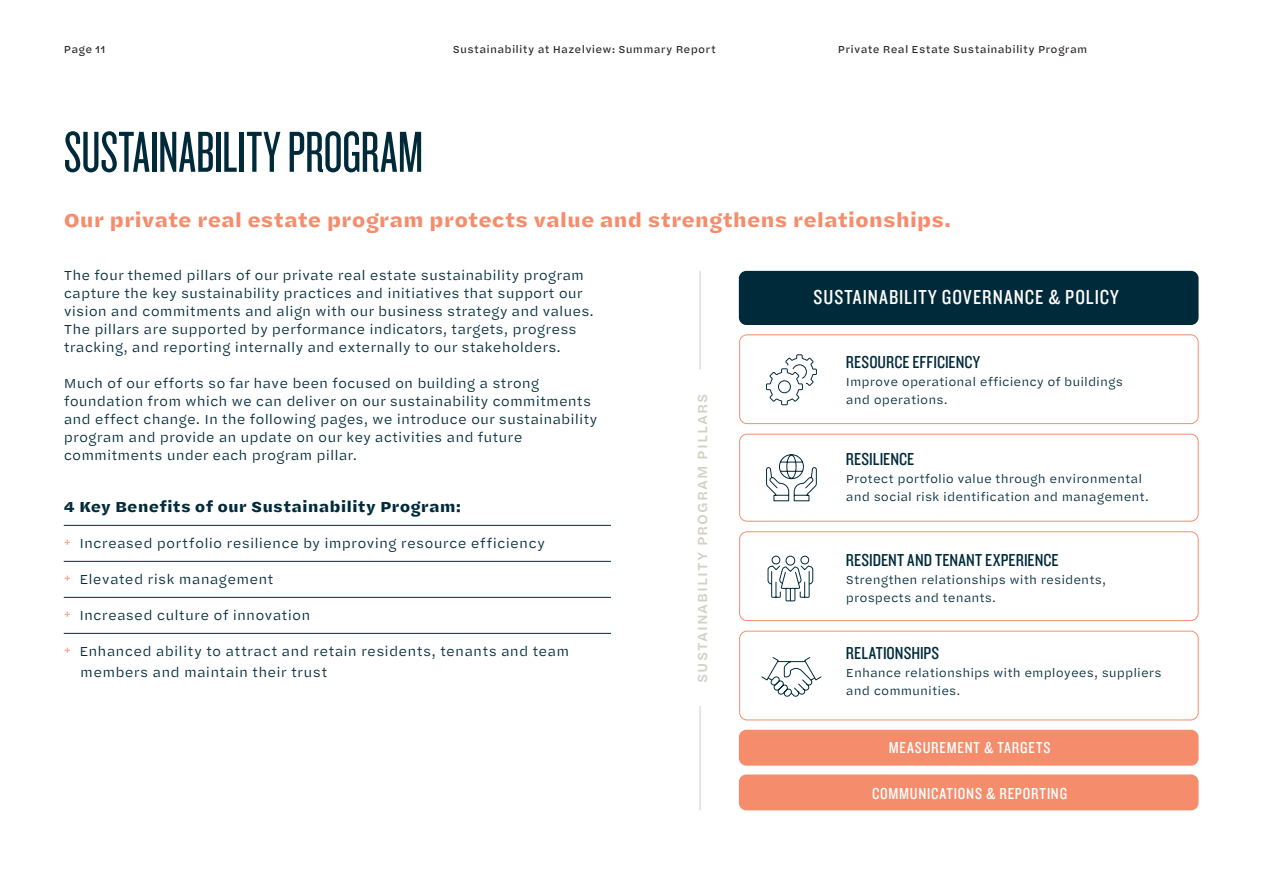
<style>
.page{position:relative;width:1263px;height:893px;background:#fff}
.page>*{position:absolute;margin:0;border:0;box-sizing:border-box;transform-origin:0 0}
.t1{font:60px "Knockout HTF27 Junior Bantamwt";letter-spacing:-.005em;color:#002a3a}
.t2{font:21px "Knockout HTF29 Junior Liteweight";letter-spacing:.05em;color:#fff}
.t3{font:700 19.5px "Halyard Micro";letter-spacing:-.005em;color:#f58d6d}
.t4{font:18px "Knockout HTF29 Junior Liteweight";letter-spacing:.005em;color:#002a3a}
.t5{font:16.5px "Knockout HTF29 Junior Liteweight";letter-spacing:.05em;color:#fff}
.t6{font:700 15px "Halyard Micro";letter-spacing:.005em;color:#002a3a}
.t7{font:13.5px/18px "Halyard Micro";color:#002a3a}
.t8{font:500 13.5px "Halyard Micro";letter-spacing:.07em;color:#d1cec2}
.t9{font:12px/18px "Halyard Micro";color:#002a3a}
.t10{font:10.5px "Halyard Micro";letter-spacing:.02em;color:#231f20}
.s1{color:#f58d6d}
</style>
<div class="page">
<hr style="left:64px;top:525px;width:547px;height:1px;background:#002a3a">
<hr style="left:64px;top:561px;width:547px;height:1px;background:#002a3a">
<hr style="left:64px;top:597px;width:547px;height:1px;background:#002a3a">
<hr style="left:64px;top:633px;width:547px;height:1px;background:#002a3a">
<div style="left:739px;top:271px;width:459px;height:54px;background:#002a3a;border-radius:8px"></div>
<div style="left:739px;top:730px;width:459px;height:36px;background:#f58d6d;border-radius:8px"></div>
<div style="left:739px;top:774px;width:459px;height:36px;background:#f58d6d;border-radius:8px"></div>
<div style="left:739px;top:334px;width:459px;height:90px;border:1px solid #f58d6d;border-radius:8px"></div>
<div style="left:739px;top:434px;width:459px;height:88px;border:1px solid #f58d6d;border-radius:8px"></div>
<div style="left:739px;top:531px;width:459px;height:90px;border:1px solid #f58d6d;border-radius:8px"></div>
<div style="left:739px;top:631px;width:459px;height:89px;border:1px solid #f58d6d;border-radius:8px"></div>
<svg style="left:766px;top:354px;width:51px;height:51px"></svg>
<svg style="left:761px;top:657px;width:61px;height:40px"></svg>
<svg style="left:766px;top:454px;width:51px;height:47px"></svg>
<hr style="left:700px;top:271px;width:1px;height:99px;background:#d1cec2">
<hr style="left:700px;top:706px;width:1px;height:104px;background:#d1cec2">
<svg style="left:767px;top:555px;width:46px;height:47px"></svg>
<p class="t10" style="left:64px;top:41px;width:43px">Page 11</p>
<p class="t10" style="left:453px;top:41px;width:265px">Sustainability at Hazelview: Summary Report</p>
<p class="t10" style="left:838px;top:41px;width:251px">Private Real Estate Sustainability Program</p>
<p class="t1" style="left:64px;top:123px;width:361px">SUSTAINABILITY PROGRAM</p>
<p class="t3" style="left:64px;top:205px;width:889px">Our private real estate program protects value and strengthens relationships.</p>
<p class="t7" style="left:64px;top:266px;width:532px">The four themed pillars of our private real estate sustainability program capture the key sustainability practices and initiatives that support our vision and commitments and align with our business strategy and values.<br>The pillars are supported by performance indicators, targets, progress tracking, and reporting internally and externally to our stakeholders.</p>
<p class="t7" style="left:64px;top:374px;width:535px">Much of our efforts so far have been focused on building a strong foundation from which we can deliver on our sustainability commitments and effect change. In the following pages, we introduce our sustainability program and provide an update on our key activities and future commitments under each program pillar.</p>
<p class="t6" style="left:64px;top:495px;width:399px">4 Key Benefits of our Sustainability Program:</p>
<p class="t7" style="left:64px;top:533px;width:483px"><span class="s1">+</span> Increased portfolio resilience by improving resource efficiency</p>
<p class="t7" style="left:64px;top:569px;width:211px"><span class="s1">+</span> Elevated risk management</p>
<p class="t7" style="left:64px;top:605px;width:248px"><span class="s1">+</span> Increased culture of innovation</p>
<p class="t7" style="left:80px;top:640px;width:490px;line-height:21px;text-indent:-16px"><span class="s1">+</span> Enhanced ability to attract and retain residents, tenants and team members and maintain their trust</p>
<p class="t8" style="left:692px;top:683px;width:291px;rotate:-90deg">SUSTAINABILITY PROGRAM PILLARS</p>
<p class="t2" style="left:813px;top:286px;width:307px">SUSTAINABILITY GOVERNANCE &amp; POLICY</p>
<p class="t4" style="left:846px;top:353px;width:136px">RESOURCE EFFICIENCY</p>
<p class="t9" style="left:846px;top:372px;width:278px">Improve operational efficiency of buildings and operations.</p>
<p class="t4" style="left:846px;top:450px;width:70px">RESILIENCE</p>
<p class="t9" style="left:846px;top:470px;width:304px">Protect portfolio value through environmental and social risk identification and management.</p>
<p class="t4" style="left:846px;top:551px;width:214px">RESIDENT AND TENANT EXPERIENCE</p>
<p class="t9" style="left:846px;top:571px;width:262px">Strengthen relationships with residents, prospects and tenants.</p>
<p class="t4" style="left:846px;top:644px;width:95px">RELATIONSHIPS</p>
<p class="t9" style="left:846px;top:663px;width:317px">Enhance relationships with employees, suppliers and communities.</p>
<p class="t5" style="left:889px;top:739px;width:163px">MEASUREMENT &amp; TARGETS</p>
<p class="t5" style="left:872px;top:785px;width:197px">COMMUNICATIONS &amp; REPORTING</p>
</div>
